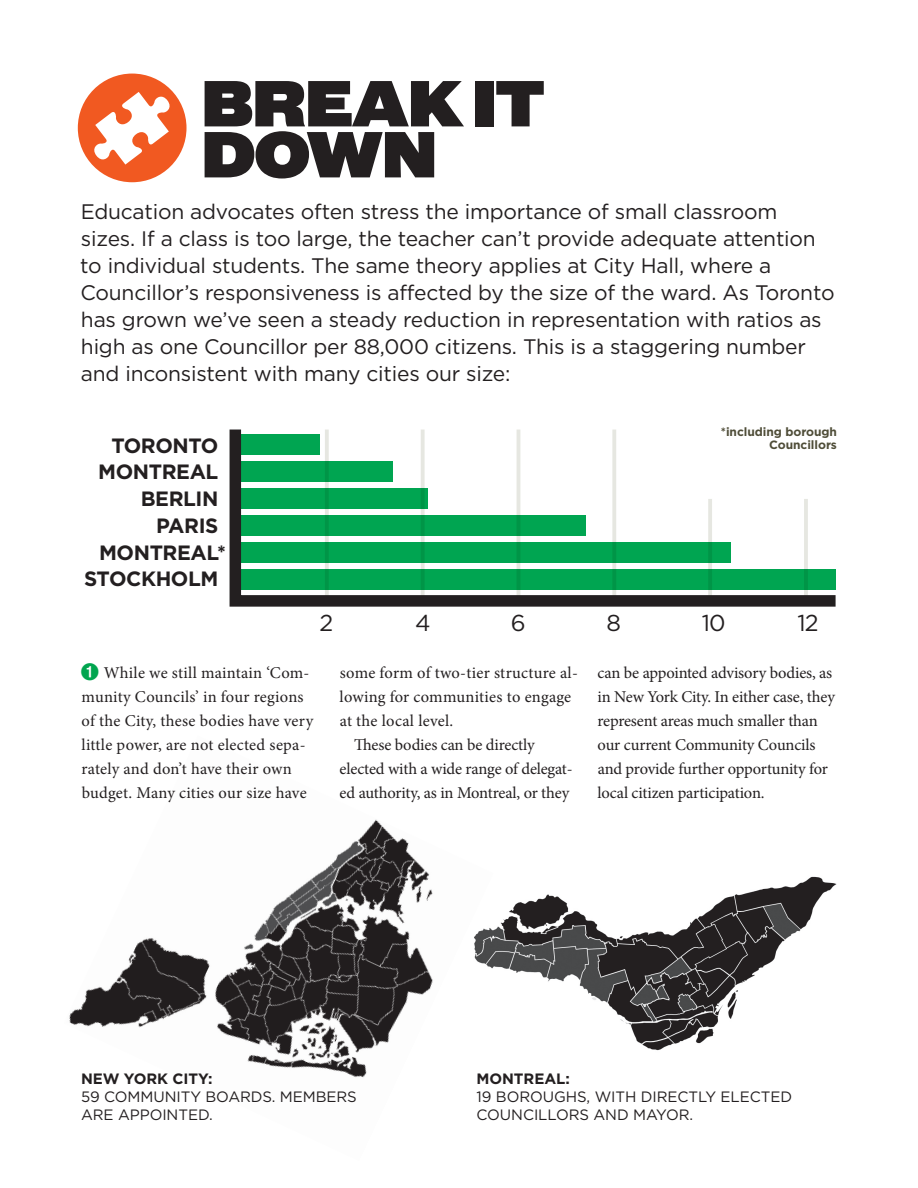
<style>
.page{position:relative;width:918px;height:1188px;background:#fff}
.page>*{position:absolute;margin:0;border:0;box-sizing:border-box;transform-origin:0 0}
.t1{font:60px/51px "Bau Super";letter-spacing:-.04em;color:#231f20}
.t2{font:23.1px "Gotham HTF";color:#231f20}
.t3{font:21px/27px "Gotham HTF";letter-spacing:-.01em;color:#231f20}
.t4{font:700 20.7px "Gotham HTF";letter-spacing:-.02em;color:#231f20}
.t5{font:16.5px/24px "Minion Pro";color:#231f20}
.t6{font:15px/18px "Gotham HTF";letter-spacing:-.005em;color:#231f20}
.t7{font:700 15px "Gotham HTF";letter-spacing:-.005em;color:#231f20}
.t8{font:700 12px/13.5px "Gotham HTF";color:#4f4d38;text-align:right}
.s1{color:#00a54f}
</style>
<div class="page">
<svg style="left:229px;top:429px;width:607px;height:178px"></svg>
<div style="left:78px;top:74px;width:109px;height:108px;background:#f15921;border-radius:50%"></div>
<svg style="left:91px;top:92px;width:82px;height:73px"></svg>
<img style="left:69px;top:819px;width:364px;height:259px">
<img style="left:474px;top:876px;width:363px;height:175px">
<h1 class="t1" style="left:201px;top:77px;width:343px">BREAK IT<br>DOWN</h1>
<p class="t3" style="left:80px;top:197px;width:756px">Education advocates often stress the importance of small classroom sizes. If a class is too large, the teacher can’t provide adequate attention to individual students. The same theory applies at City Hall, where a Councillor’s responsiveness is affected by the size of the ward. As Toronto has grown we’ve seen a steady reduction in representation with ratios as high as one Councillor per 88,000 citizens. This is a staggering number and inconsistent with many cities our size:</p>
<p class="t4" style="left:111px;top:433px;width:109px">TORONTO</p>
<p class="t4" style="left:98px;top:460px;width:122px">MONTREAL</p>
<p class="t4" style="left:141px;top:487px;width:79px">BERLIN</p>
<p class="t4" style="left:156px;top:514px;width:64px">PARIS</p>
<p class="t4" style="left:99px;top:540px;width:129px">MONTREAL*</p>
<p class="t4" style="left:84px;top:567px;width:136px">STOCKHOLM</p>
<p class="t8" style="left:721px;top:424px;width:118px">*including borough<br>Councillors</p>
<h2 class="t2" style="left:320px;top:610px;width:15px">2</h2>
<h2 class="t2" style="left:415px;top:610px;width:17px">4</h2>
<h2 class="t2" style="left:511px;top:610px;width:16px">6</h2>
<h2 class="t2" style="left:606px;top:610px;width:16px">8</h2>
<h2 class="t2" style="left:702px;top:610px;width:25px">10</h2>
<h2 class="t2" style="left:798px;top:610px;width:23px">12</h2>
<p class="t5" style="left:80px;top:661px;width:234px"><span class="s1">➊</span> While we still maintain ‘Com&shy;munity Councils’ in four regions of the City, these bodies have very little power, are not elected sepa&shy;rately and don’t have their own budget. Many cities our size have</p>
<p class="t5" style="left:340px;top:661px;width:240px">some form of two-tier structure al-</p>
<p class="t5" style="left:340px;top:685px;width:233px">lowing for communities to engage</p>
<p class="t5" style="left:340px;top:709px;width:115px">at the local level.</p>
<p class="t5" style="left:354px;top:733px;width:182px">These bodies can be directly</p>
<p class="t5" style="left:340px;top:757px;width:235px">elected with a wide range of delegat-</p>
<p class="t5" style="left:340px;top:781px;width:231px">ed authority, as in Montreal, or they</p>
<p class="t5" style="left:597px;top:661px;width:239px">can be appointed advisory bodies, as in New York City. In either case, they represent areas much smaller than our current Community Councils and provide further opportunity for local citizen participation.</p>
<p class="t7" style="left:81px;top:1070px;width:133px">N ew York City:</p>
<p class="t6" style="left:81px;top:1087px;width:277px">59 Community Boards. Members are appointed.</p>
<p class="t7" style="left:477px;top:1070px;width:95px">Montreal:</p>
<p class="t6" style="left:477px;top:1087px;width:305px">19 Boroughs, with directly elected<br>Councillors and Mayor.</p>
</div>
